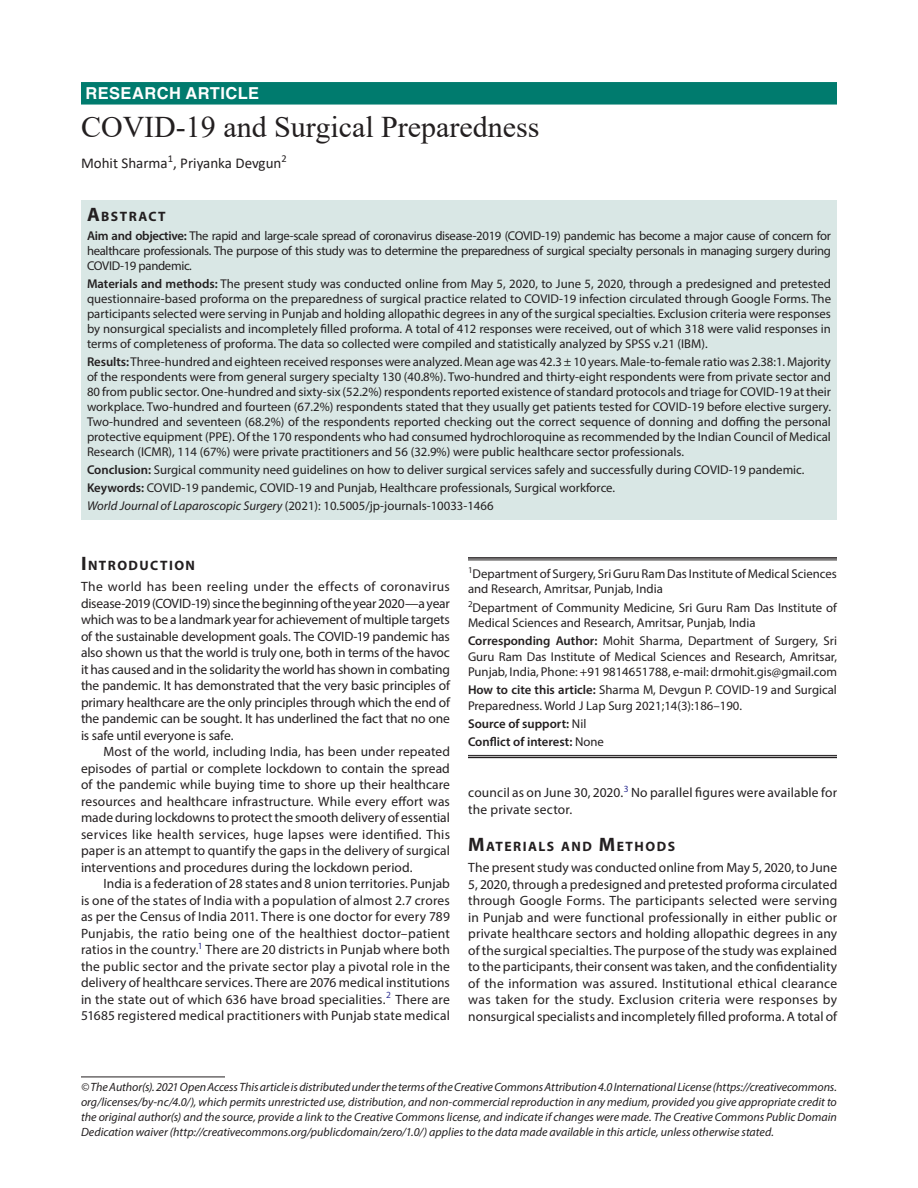
<style>
.page{position:relative;width:918px;height:1188px;background:#fff}
.page>*{position:absolute;margin:0;border:0;box-sizing:border-box;transform-origin:0 0}
.t1{font:30px "Times New Roman";color:#231f20}
.ArticleType{font:700 16.5px "Helvetica LT Std";letter-spacing:.025em;color:#fff}
.AuthorName{font:15px "Calibri";color:#231f20}
.Head-1{font:700 13.65px "Myriad Pro";letter-spacing:.105em;color:#231f20}
.Head-1-first{font:700 13.65px "Myriad Pro";letter-spacing:.105em;color:#231f20}
.AbstractTitle{font:700 13.65px "Myriad Pro";letter-spacing:.105em;color:#231f20}
.Para-NoIndent{font:13.5px/16.5px "Myriad Pro";color:#231f20;text-align:justify}
.Para-Indent{font:13.5px/16.5px "Myriad Pro";letter-spacing:.01em;color:#231f20;text-align:justify}
.Abstract-Para-first{font:12.75px/15px "Myriad Pro";color:#231f20;text-align:justify}
.Corresponding_Author{font:12.75px/15.3px "Myriad Pro";color:#231f20;text-align:justify}
.Affiliation{font:12.75px/15.3px "Myriad Pro";color:#231f20}
.How_to_Cite{font:12.75px/15.3px "Myriad Pro";color:#231f20}
.Affiliation-first{font:12.75px/15.3px "Myriad Pro";color:#231f20}
.Keywords{font:12.75px "Myriad Pro";color:#231f20}
.JT_DOI{font:12.75px "Myriad Pro";color:#231f20}
.COI{font:600 12.75px "Myriad Pro";color:#231f20}
.Source{font:600 12.75px "Myriad Pro";color:#231f20}
.FootNote{font:italic 12px/15px "Myriad Pro";color:#231f20;text-align:justify}
.s1{font-size:19.5px}
.s2{font-weight:600}
.s3{font-style:italic}
.s4{font-weight:400}
</style>
<div class="page">
<div style="left:81px;top:82px;width:756px;height:23px;background:#007b6e"></div>
<div style="left:81px;top:200px;width:756px;height:26px;background:#d9e7e5"></div>
<div style="left:81px;top:225px;width:756px;height:54px;background:#d9e7e5"></div>
<div style="left:81px;top:273px;width:756px;height:84px;background:#d9e7e5"></div>
<div style="left:81px;top:351px;width:756px;height:114px;background:#d9e7e5"></div>
<div style="left:81px;top:459px;width:756px;height:24px;background:#d9e7e5"></div>
<div style="left:81px;top:477px;width:756px;height:24px;background:#d9e7e5"></div>
<div style="left:81px;top:495px;width:756px;height:24px;background:#d9e7e5"></div>
<hr style="left:468px;top:557px;width:369px;height:2px;background:#231f20">
<hr style="left:468px;top:560px;width:369px;height:1px;background:#231f20">
<hr style="left:468px;top:755px;width:369px;height:1px;background:#231f20">
<hr style="left:468px;top:757px;width:369px;height:1px;background:#231f20">
<hr style="left:81px;top:1077px;width:144px;height:1px;background:#231f20">
<p class="ArticleType" style="left:86px;top:83px;width:175px">RESEARCH ARTICLE</p>
<p class="t1" style="left:81px;top:106px;width:460px">COVID-19 and Surgical Preparedness</p>
<p class="AuthorName" style="left:81px;top:153px;width:207px">Mohit Sharma<sup>1</sup>, Priyanka Devgun<sup>2</sup></p>
<p class="AbstractTitle" style="left:87px;top:207px;width:80px"><span class="s1">A</span>BSTRACT</p>
<p class="Abstract-Para-first" style="left:87px;top:228px;width:746px"><span class="s2">Aim and objective:</span> The rapid and large-scale spread of coronavirus disease-2019 (COVID-19) pandemic has become a major cause of concern for healthcare professionals. The purpose of this study was to determine the preparedness of surgical specialty personals in managing surgery during COVID-19 pandemic.</p>
<p class="Abstract-Para-first" style="left:87px;top:276px;width:746px"><span class="s2">Materials and methods:</span> The present study was conducted online from May 5, 2020, to June 5, 2020, through a predesigned and pretested questionnaire-based proforma on the preparedness of surgical practice related to COVID-19 infection circulated through Google Forms. The participants selected were serving in Punjab and holding allopathic degrees in any of the surgical specialties. Exclusion criteria were responses by nonsurgical specialists and incompletely filled proforma. A total of 412 responses were received, out of which 318 were valid responses in terms of completeness of proforma. The data so collected were compiled and statistically analyzed by SPSS v.21 (IBM).</p>
<p class="Abstract-Para-first" style="left:87px;top:354px;width:746px"><span class="s2">Results:</span> Three-hundred and eighteen received responses were analyzed. Mean age was 42.3 ± 10 years. Male-to-female ratio was 2.38:1. Majority of the respondents were from general surgery specialty 130 (40.8%). Two-hundred and thirty-eight respondents were from private sector and 80 from public sector. One-hundred and sixty-six (52.2%) respondents reported existence of standard protocols and triage for COVID-19 at their workplace. Two-hundred and fourteen (67.2%) respondents stated that they usually get patients tested for COVID-19 before elective surgery.<br>Two-hundred and seventeen (68.2%) of the respondents reported checking out the correct sequence of donning and doffing the personal protective equipment (PPE). Of the 170 respondents who had consumed hydrochloroquine as recommended by the Indian Council of Medical Research (ICMR), 114 (67%) were private practitioners and 56 (32.9%) were public healthcare sector professionals.</p>
<p class="Abstract-Para-first" style="left:87px;top:462px;width:719px"><span class="s2">Conclusion:</span> Surgical community need guidelines on how to deliver surgical services safely and successfully during COVID-19 pandemic.</p>
<p class="Keywords" style="left:87px;top:480px;width:530px"><span class="s2">Keywords:</span> COVID-19 pandemic, COVID-19 and Punjab, Healthcare professionals, Surgical workforce.</p>
<p class="JT_DOI" style="left:87px;top:498px;width:408px"><span class="s3">World Journal of Laparoscopic Surgery</span> (2021): 10.5005/jp-journals-10033-1466</p>
<p class="Head-1-first" style="left:81px;top:557px;width:116px"><span class="s1">I</span>NTRODUCTION</p>
<p class="Para-NoIndent" style="left:81px;top:578px;width:371px">The world has been reeling under the effects of coronavirus disease-2019 (COVID-19) since the beginning of the year 2020—a year which was to be a landmark year for achievement of multiple targets of the sustainable development goals. The COVID-19 pandemic has also shown us that the world is truly one, both in terms of the havoc it has caused and in the solidarity the world has shown in combating the pandemic. It has demonstrated that the very basic principles of primary healthcare are the only principles through which the end of the pandemic can be sought. It has underlined the fact that no one is safe until everyone is safe.</p>
<p class="Para-Indent" style="left:81px;top:743px;width:371px;text-indent:22px">Most of the world, including India, has been under repeated episodes of partial or complete lockdown to contain the spread of the pandemic while buying time to shore up their healthcare resources and healthcare infrastructure. While every effort was made during lockdowns to protect the smooth delivery of essential services like health services, huge lapses were identified. This paper is an attempt to quantify the gaps in the delivery of surgical interventions and procedures during the lockdown period.</p>
<p class="Para-Indent" style="left:81px;top:875px;width:371px;text-indent:22px">India is a federation of 28 states and 8 union territories. Punjab is one of the states of India with a population of almost 2.7 crores as per the Census of India 2011. There is one doctor for every 789<br>Punjabis, the ratio being one of the healthiest doctor–patient ratios in the country.<sup>1</sup> There are 20 districts in Punjab where both the public sector and the private sector play a pivotal role in the delivery of healthcare services. There are 2076 medical institutions in the state out of which 636 have broad specialities.<sup>2</sup> There are 51685 registered medical practitioners with Punjab state medical</p>
<p class="Affiliation-first" style="left:468px;top:566px;width:371px"><sup>1</sup>Department of Surgery, Sri Guru Ram Das Institute of Medical Sciences and Research, Amritsar, Punjab, India</p>
<p class="Affiliation" style="left:468px;top:600px;width:370px"><sup>2</sup>Department of Community Medicine, Sri Guru Ram Das Institute of<br>Medical Sciences and Research, Amritsar, Punjab, India</p>
<p class="Corresponding_Author" style="left:468px;top:633px;width:371px"><span class="s2">Corresponding Author:</span> Mohit Sharma, Department of Surgery, Sri Guru Ram Das Institute of Medical Sciences and Research, Amritsar, Punjab, India, Phone: +91 9814651788, e-mail: drmohit.gis@gmail.com</p>
<p class="How_to_Cite" style="left:468px;top:682px;width:370px"><span class="s2">How to cite this article:</span> Sharma M, Devgun P. COVID-19 and Surgical<br>Preparedness. World J Lap Surg 2021;14(3):186–190.</p>
<p class="Source" style="left:468px;top:715px;width:120px">Source of support: <span class="s4">Nil</span></p>
<p class="COI" style="left:468px;top:734px;width:137px">Conflict of interest: <span class="s4">None</span></p>
<p class="Para-Indent" style="left:468px;top:784px;width:371px">council as on June 30, 2020.<sup>3</sup> No parallel figures were available for the private sector.</p>
<p class="Head-1" style="left:468px;top:838px;width:208px"><span class="s1">M</span>ATERIALS AND <span class="s1">M</span>ETHODS</p>
<p class="Para-NoIndent" style="left:468px;top:859px;width:371px">The present study was conducted online from May 5, 2020, to June 5, 2020, through a predesigned and pretested proforma circulated through Google Forms. The participants selected were serving in Punjab and were functional professionally in either public or private healthcare sectors and holding allopathic degrees in any of the surgical specialties. The purpose of the study was explained to the participants, their consent was taken, and the confidentiality of the information was assured. Institutional ethical clearance was taken for the study. Exclusion criteria were responses by nonsurgical specialists and incompletely filled proforma. A total of</p>
<p class="FootNote" style="left:81px;top:1079px;width:758px">© The Author(s). 2021 Open Access This article is distributed under the terms of the Creative Commons Attribution 4.0 International License (https://creativecommons. org/licenses/by-nc/4.0/), which permits unrestricted use, distribution, and non-commercial reproduction in any medium, provided you give appropriate credit to the original author(s) and the source, provide a link to the Creative Commons license, and indicate if changes were made. The Creative Commons Public Domain Dedication waiver (http://creativecommons.org/publicdomain/zero/1.0/) applies to the data made available in this article, unless otherwise stated.</p>
</div>
